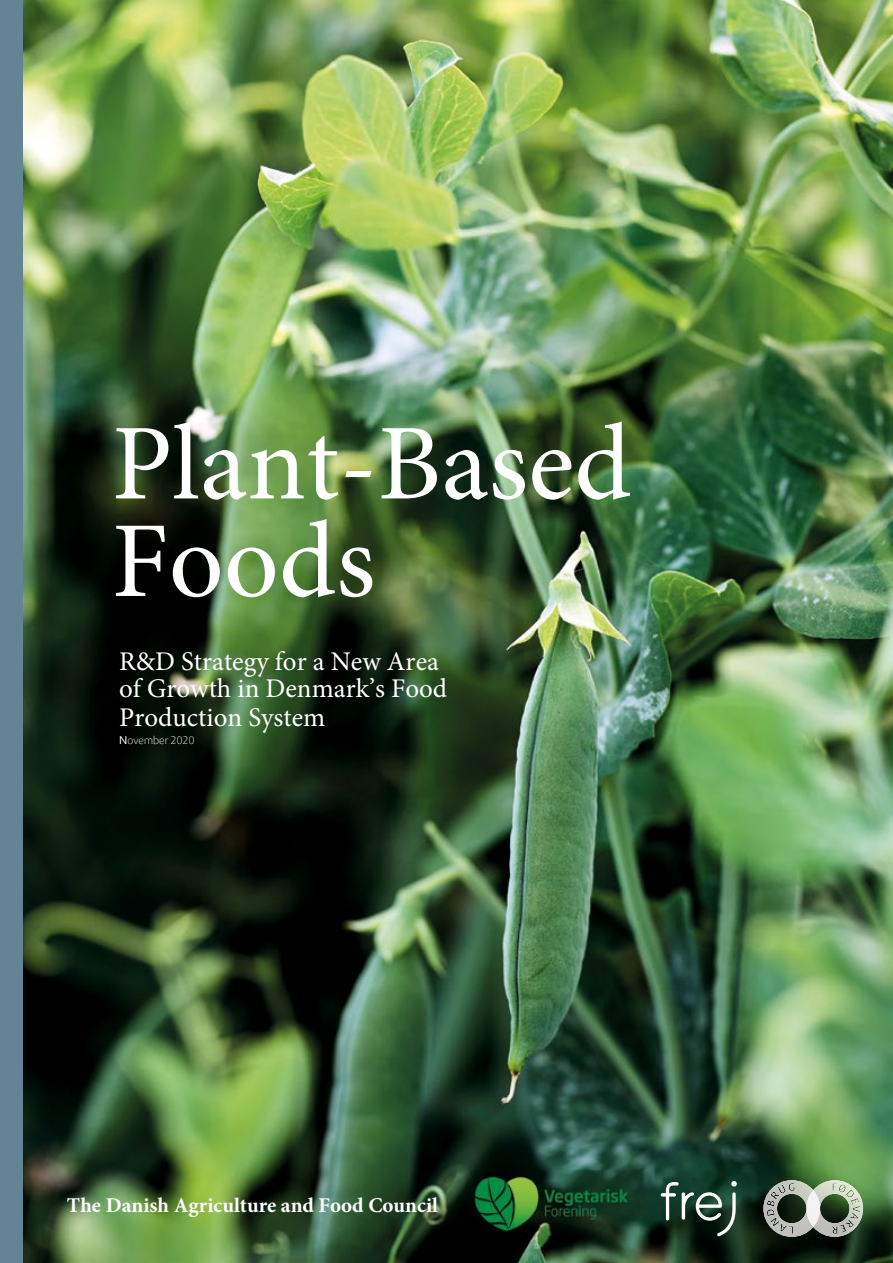
<style>
.page{position:relative;width:893px;height:1263px;background:#fff}
.page>*{position:absolute;margin:0;border:0;box-sizing:border-box;transform-origin:0 0}
.t1{font:108px/97.5px "Minion Pro";color:#fff}
.t2{font:27px/27.8px "Minion Pro";color:#fff}
.t3{font:700 21px "Minion Pro";color:#fff}
.t4{font:300 12px "LF Press Sans";color:#fff}
.s1{font-family:"Corbel";font-weight:400}
</style>
<div class="page">
<img style="left:23px;top:0;width:870px;height:1263px">
<div style="left:0;top:0;width:23px;height:1263px;background:#648395"></div>
<img style="left:763px;top:1180px;width:43px;height:57px">
<img style="left:806px;top:1180px;width:57px;height:57px">
<img style="left:806px;top:1190px;width:14px;height:37px">
<img style="left:834px;top:1185px;width:23px;height:48px">
<svg style="left:661px;top:1181px;width:76px;height:55px;background:#3d584c"></svg>
<img style="left:474px;top:1170px;width:180px;height:67px">
<h1 class="t1" style="left:112px;top:416px;width:521px">Plant-Based<br>Foods</h1>
<p class="t2" style="left:119px;top:648px;width:329px">R&amp;D Strategy for a New Area of Growth in Denmark’s Food<br>Production System</p>
<p class="t4" style="left:119px;top:733px;width:77px"><span class="s1">N</span>ovember 2020</p>
<p class="t3" style="left:67px;top:1191px;width:373px">The Danish Agriculture and Food Council</p>
</div>
